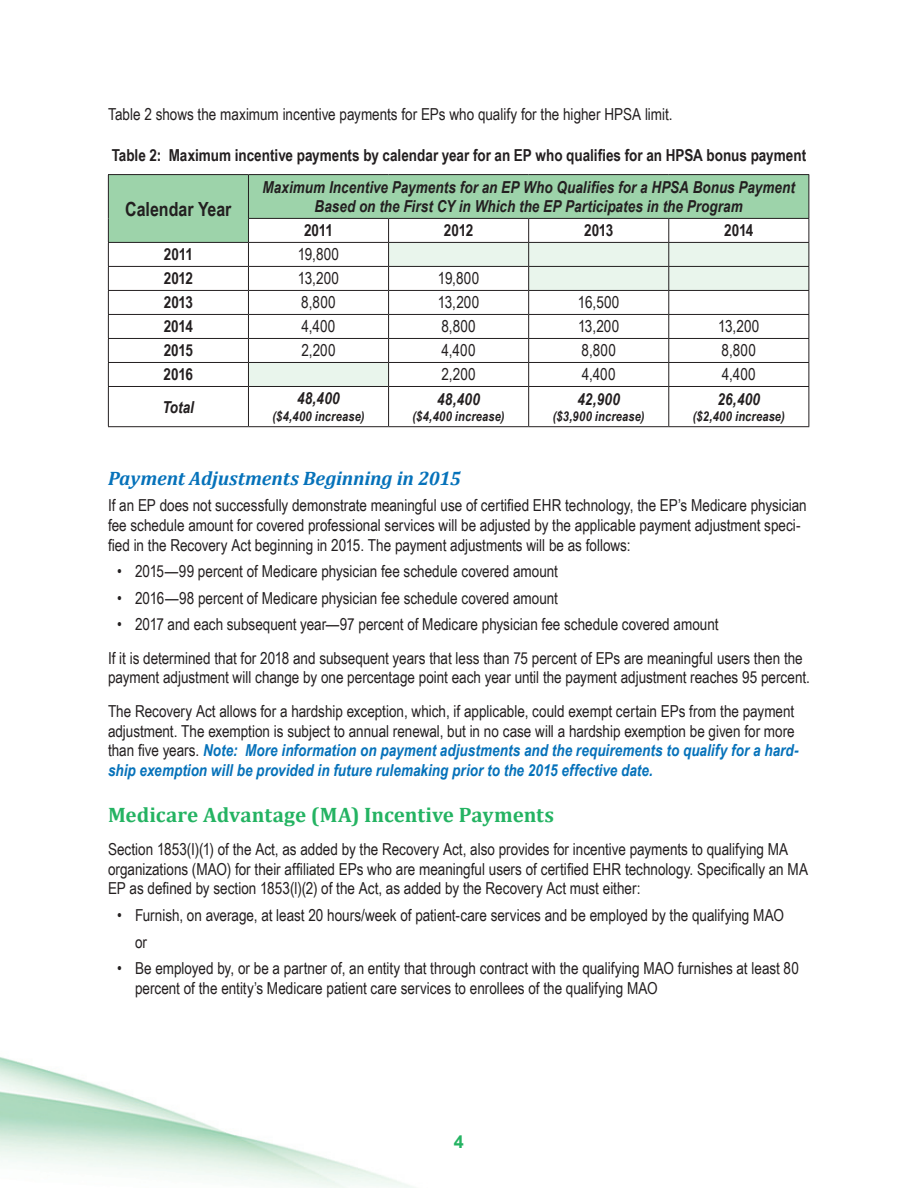
<style>
.page{position:relative;width:918px;height:1188px;background:#fff}
.page>*{position:absolute;margin:0;border:0;box-sizing:border-box;transform-origin:0 0}
.t1{font:700 21px "Cambria";color:#24b362}
.t2{font:italic 700 19.5px "Cambria";letter-spacing:-.01em;color:#0672ba}
.body{font:700 19.5px "Arial Narrow";color:#231f20}
.t3{font:700 18px "Arial";color:#24b362}
.body-2{font:16.5px/19.8px "Arial Narrow";color:#231f20}
.bullet{font:16.5px/19.8px "Arial Narrow";color:#231f20}
.body-3{font:italic 700 16.5px/19.8px "Arial Narrow";letter-spacing:.005em;color:#231f20;text-align:center}
.body-4{font:700 16.5px "Arial Narrow";color:#231f20}
.body-5{font:italic 700 13.5px "Arial Narrow";letter-spacing:.015em;color:#231f20}
.s1{font-weight:700;font-style:italic;color:#0672ba}
</style>
<div class="page">
<img style="left:0;top:1057px;width:413px;height:131px">
<svg style="left:109px;top:175px;width:699px;height:67px;fill:#9dd3aa"></svg>
<svg style="left:249px;top:243px;width:559px;height:143px"></svg>
<hr style="left:108px;top:174px;width:140px;height:1px;background:#231f20">
<hr style="left:108px;top:175px;width:1px;height:43px;background:#231f20">
<hr style="left:248px;top:174px;width:141px;height:1px;background:#231f20">
<hr style="left:248px;top:175px;width:1px;height:43px;background:#231f20">
<hr style="left:389px;top:174px;width:140px;height:1px;background:#231f20">
<hr style="left:529px;top:174px;width:140px;height:1px;background:#231f20">
<hr style="left:669px;top:174px;width:140px;height:1px;background:#231f20">
<hr style="left:808px;top:175px;width:1px;height:43px;background:#231f20">
<hr style="left:248px;top:218px;width:141px;height:1px;background:#231f20">
<hr style="left:389px;top:218px;width:140px;height:1px;background:#231f20">
<hr style="left:529px;top:218px;width:140px;height:1px;background:#231f20">
<hr style="left:669px;top:218px;width:140px;height:1px;background:#231f20">
<hr style="left:108px;top:242px;width:140px;height:1px;background:#231f20">
<hr style="left:248px;top:242px;width:141px;height:1px;background:#231f20">
<hr style="left:389px;top:242px;width:140px;height:1px;background:#231f20">
<hr style="left:529px;top:242px;width:140px;height:1px;background:#231f20">
<hr style="left:669px;top:242px;width:140px;height:1px;background:#231f20">
<hr style="left:108px;top:266px;width:140px;height:1px;background:#231f20">
<hr style="left:248px;top:266px;width:141px;height:1px;background:#231f20">
<hr style="left:389px;top:266px;width:140px;height:1px;background:#231f20">
<hr style="left:529px;top:266px;width:140px;height:1px;background:#231f20">
<hr style="left:669px;top:266px;width:140px;height:1px;background:#231f20">
<hr style="left:108px;top:290px;width:140px;height:1px;background:#231f20">
<hr style="left:248px;top:290px;width:141px;height:1px;background:#231f20">
<hr style="left:389px;top:290px;width:140px;height:1px;background:#231f20">
<hr style="left:529px;top:290px;width:140px;height:1px;background:#231f20">
<hr style="left:669px;top:290px;width:140px;height:1px;background:#231f20">
<hr style="left:108px;top:314px;width:140px;height:1px;background:#231f20">
<hr style="left:248px;top:314px;width:141px;height:1px;background:#231f20">
<hr style="left:389px;top:314px;width:140px;height:1px;background:#231f20">
<hr style="left:529px;top:314px;width:140px;height:1px;background:#231f20">
<hr style="left:669px;top:314px;width:140px;height:1px;background:#231f20">
<hr style="left:108px;top:338px;width:140px;height:1px;background:#231f20">
<hr style="left:248px;top:338px;width:141px;height:1px;background:#231f20">
<hr style="left:389px;top:338px;width:140px;height:1px;background:#231f20">
<hr style="left:529px;top:338px;width:140px;height:1px;background:#231f20">
<hr style="left:669px;top:338px;width:140px;height:1px;background:#231f20">
<hr style="left:108px;top:362px;width:140px;height:1px;background:#231f20">
<svg style="left:108px;top:218px;width:1px;height:168px"></svg>
<hr style="left:248px;top:362px;width:141px;height:1px;background:#231f20">
<svg style="left:248px;top:219px;width:1px;height:167px"></svg>
<hr style="left:389px;top:362px;width:140px;height:1px;background:#231f20">
<svg style="left:388px;top:219px;width:1px;height:167px"></svg>
<hr style="left:529px;top:362px;width:140px;height:1px;background:#231f20">
<svg style="left:528px;top:219px;width:1px;height:167px"></svg>
<hr style="left:669px;top:362px;width:140px;height:1px;background:#231f20">
<svg style="left:668px;top:219px;width:1px;height:167px"></svg>
<svg style="left:808px;top:219px;width:1px;height:167px"></svg>
<hr style="left:108px;top:386px;width:140px;height:1px;background:#231f20">
<hr style="left:108px;top:387px;width:1px;height:39px;background:#231f20">
<hr style="left:248px;top:386px;width:141px;height:1px;background:#231f20">
<hr style="left:248px;top:387px;width:1px;height:39px;background:#231f20">
<hr style="left:389px;top:386px;width:140px;height:1px;background:#231f20">
<hr style="left:388px;top:387px;width:1px;height:39px;background:#231f20">
<hr style="left:529px;top:386px;width:140px;height:1px;background:#231f20">
<hr style="left:528px;top:387px;width:1px;height:39px;background:#231f20">
<hr style="left:669px;top:386px;width:140px;height:1px;background:#231f20">
<hr style="left:668px;top:387px;width:1px;height:39px;background:#231f20">
<hr style="left:808px;top:387px;width:1px;height:39px;background:#231f20">
<hr style="left:108px;top:426px;width:140px;height:1px;background:#231f20">
<hr style="left:248px;top:426px;width:141px;height:1px;background:#231f20">
<hr style="left:389px;top:426px;width:140px;height:1px;background:#231f20">
<hr style="left:529px;top:426px;width:140px;height:1px;background:#231f20">
<hr style="left:669px;top:426px;width:140px;height:1px;background:#231f20">
<p class="body-2" style="left:108px;top:104px;width:566px">Table 2 shows the maximum incentive payments for EPs who qualify for the higher HPSA limit.</p>
<p class="body-4" style="left:112px;top:142px;width:696px">Table 2: Maximum incentive payments by calendar year for an EP who qualifies for an HPSA bonus payment</p>
<p class="body" style="left:125px;top:194px;width:108px">Calendar Year</p>
<p class="body-3" style="left:262px;top:176px;width:534px">Maximum Incentive Payments for an EP Who Qualifies for a HPSA Bonus Payment<br>Based on the First CY in Which the EP Participates in the Program</p>
<p class="body-4" style="left:304px;top:218px;width:30px">2011</p>
<p class="body-4" style="left:444px;top:218px;width:31px">2012</p>
<p class="body-4" style="left:584px;top:218px;width:31px">2013</p>
<p class="body-4" style="left:724px;top:218px;width:31px">2014</p>
<p class="body-4" style="left:164px;top:242px;width:30px">2011</p>
<p class="body-2" style="left:298px;top:244px;width:43px">19,800</p>
<p class="body-4" style="left:164px;top:266px;width:31px">2012</p>
<p class="body-2" style="left:298px;top:268px;width:43px">13,200</p>
<p class="body-2" style="left:438px;top:268px;width:43px">19,800</p>
<p class="body-4" style="left:164px;top:290px;width:31px">2013</p>
<p class="body-2" style="left:301px;top:292px;width:36px">8,800</p>
<p class="body-2" style="left:438px;top:292px;width:43px">13,200</p>
<p class="body-2" style="left:578px;top:292px;width:43px">16,500</p>
<p class="body-4" style="left:164px;top:314px;width:31px">2014</p>
<p class="body-2" style="left:302px;top:316px;width:35px">4,400</p>
<p class="body-2" style="left:441px;top:316px;width:36px">8,800</p>
<p class="body-2" style="left:578px;top:316px;width:43px">13,200</p>
<p class="body-2" style="left:718px;top:316px;width:43px">13,200</p>
<p class="body-4" style="left:164px;top:338px;width:31px">2015</p>
<p class="body-2" style="left:301px;top:340px;width:36px">2,200</p>
<p class="body-2" style="left:442px;top:340px;width:35px">4,400</p>
<p class="body-2" style="left:581px;top:340px;width:36px">8,800</p>
<p class="body-2" style="left:722px;top:340px;width:36px">8,800</p>
<p class="body-4" style="left:164px;top:362px;width:31px">2016</p>
<p class="body-2" style="left:441px;top:364px;width:36px">2,200</p>
<p class="body-2" style="left:582px;top:364px;width:35px">4,400</p>
<p class="body-2" style="left:722px;top:364px;width:35px">4,400</p>
<p class="body-3" style="left:163px;top:396px;width:33px">Total</p>
<p class="body-3" style="left:297px;top:388px;width:44px">48,400</p>
<p class="body-5" style="left:273px;top:406px;width:94px">($4,400 increase)</p>
<p class="body-3" style="left:437px;top:388px;width:44px">48,400</p>
<p class="body-5" style="left:413px;top:406px;width:94px">($4,400 increase)</p>
<p class="body-3" style="left:577px;top:388px;width:44px">42,900</p>
<p class="body-5" style="left:553px;top:406px;width:93px">($3,900 increase)</p>
<p class="body-3" style="left:717px;top:388px;width:44px">26,400</p>
<p class="body-5" style="left:693px;top:406px;width:93px">($2,400 increase)</p>
<p class="t2" style="left:108px;top:466px;width:355px">Payment Adjustments Beginning in 2015</p>
<p class="body-2" style="left:108px;top:495px;width:700px">If an EP does not successfully demonstrate meaningful use of certified EHR technology, the EP’s Medicare physician fee schedule amount for covered professional services will be adjusted by the applicable payment adjustment speci&shy;fied in the Recovery Act beginning in 2015. The payment adjustments will be as follows:</p>
<p class="bullet" style="left:117px;top:561px;width:442px">• 2015—99 percent of Medicare physician fee schedule covered amount</p>
<p class="bullet" style="left:117px;top:587px;width:443px">• 2016—98 percent of Medicare physician fee schedule covered amount</p>
<p class="bullet" style="left:117px;top:614px;width:603px">• 2017 and each subsequent year—97 percent of Medicare physician fee schedule covered amount</p>
<p class="body-2" style="left:108px;top:647px;width:703px">If it is determined that for 2018 and subsequent years that less than 75 percent of EPs are meaningful users then the payment adjustment will change by one percentage point each year until the payment adjustment reaches 95 percent.</p>
<p class="body-2" style="left:108px;top:700px;width:692px">The Recovery Act allows for a hardship exception, which, if applicable, could exempt certain EPs from the payment adjustment. The exemption is subject to annual renewal, but in no case will a hardship exemption be given for more than five years. <span class="s1">Note: More information on payment adjustments and the requirements to qualify for a hard&shy;ship exemption will be provided in future rulemaking prior to the 2015 effective date.</span></p>
<p class="t1" style="left:108px;top:802px;width:448px">Medicare Advantage (MA) Incentive Payments</p>
<p class="body-2" style="left:108px;top:839px;width:702px">Section 1853(I)(1) of the Act, as added by the Recovery Act, also provides for incentive payments to qualifying MA organizations (MAO) for their affiliated EPs who are meaningful users of certified EHR technology. Specifically an MA<br>EP as defined by section 1853(l)(2) of the Act, as added by the Recovery Act must either:</p>
<p class="bullet" style="left:117px;top:905px;width:668px">• Furnish, on average, at least 20 hours/week of patient-care services and be employed by the qualifying MAO</p>
<p class="bullet" style="left:135px;top:931px;width:14px">or</p>
<p class="bullet" style="left:135px;top:958px;width:665px;text-indent:-18px">• Be employed by, or be a partner of, an entity that through contract with the qualifying MAO furnishes at least 80 percent of the entity’s Medicare patient care services to enrollees of the qualifying MAO</p>
<p class="t3" style="left:454px;top:1130px;width:12px">4</p>
</div>
